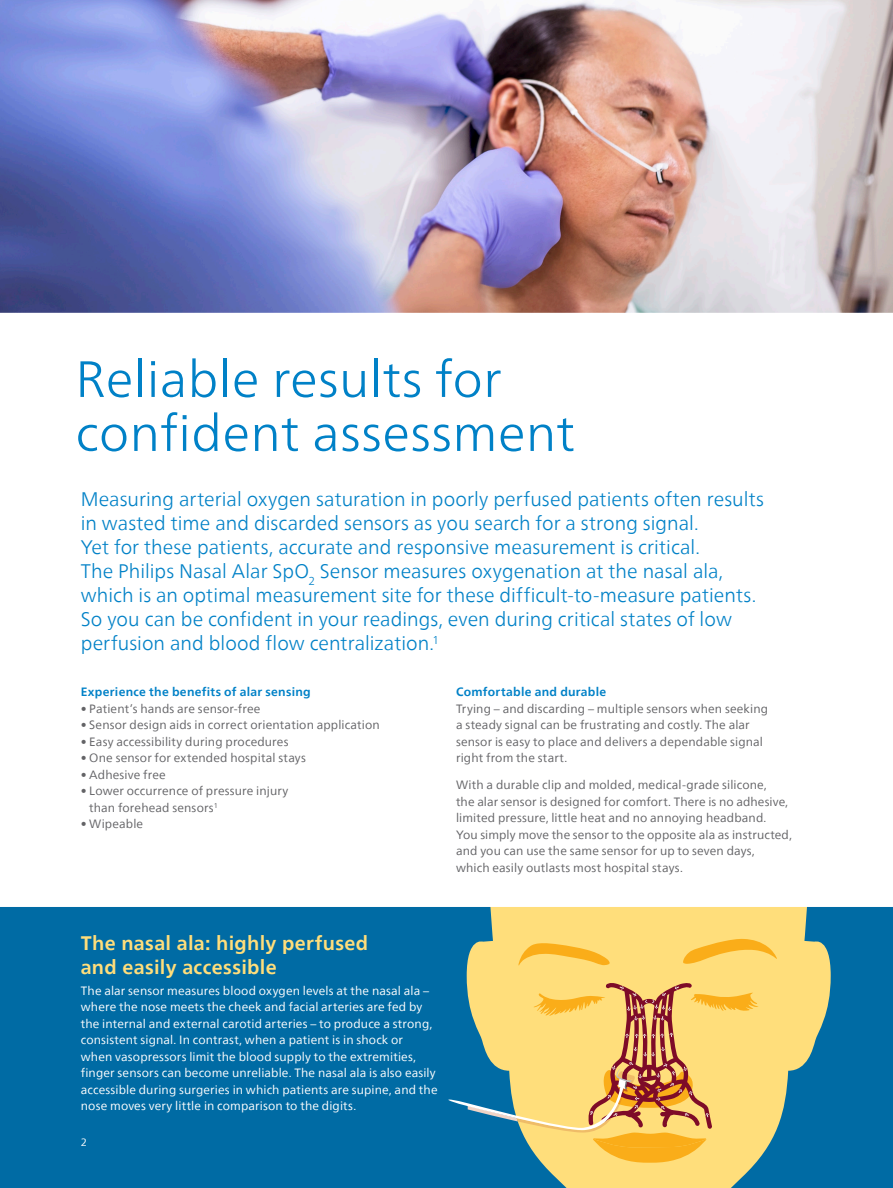
<style>
.page{position:relative;width:893px;height:1188px;background:#fff}
.page>*{position:absolute;margin:0;border:0;box-sizing:border-box;transform-origin:0 0}
._00_Main_Head_40_45_light{font:300 51px/54px "Neue Frutiger World";letter-spacing:.01em;color:#0081c7}
._03_Introduction_13_16{font:300 19.5px/24px "Neue Frutiger World";color:#0081c7}
._02_Body_Text_8_11{font:700 19.5px/24px "Neue Frutiger World";letter-spacing:.015em;color:#ffde7b}
._02_Body_Text_8_11-2{font:12px/16.5px "Neue Frutiger World";letter-spacing:.01em;color:#636366}
._02_Body_Text_8_11-3{font:12px/16.5px "Neue Frutiger World";letter-spacing:.015em;color:#fff}
.Body_Head{font:700 12px "Neue Frutiger World";letter-spacing:.025em;color:#0081c7}
.t1{font:10.5px "Neue Frutiger World";color:#fff}
</style>
<div class="page">
<div style="left:0;top:907px;width:893px;height:281px;background:#006ba4"></div>
<img style="left:0;top:0;width:893px;height:313px">
<hr style="left:892px;top:314px;width:1px;height:295px;background:#6eaedf">
<svg style="left:467px;top:907px;width:364px;height:281px;fill:#ffde7b"></svg>
<svg style="left:683px;top:939px;width:94px;height:25px;background:#fcc952"></svg>
<svg style="left:518px;top:943px;width:92px;height:23px;background:#fcc951"></svg>
<svg style="left:448px;top:982px;width:311px;height:181px"></svg>
<hr style="left:0;top:313px;width:893px;height:3px;background:#fff">
<p class="_00_Main_Head_40_45_light" style="left:75px;top:352px;width:501px">Reliable results for confident assessment</p>
<p class="_03_Introduction_13_16" style="left:81px;top:487px;width:685px">Measuring arterial oxygen saturation in poorly perfused patients often results in wasted time and discarded sensors as you search for a strong signal.<br>Yet for these patients, accurate and responsive measurement is critical.<br>The Philips Nasal Alar SpO<sub>2</sub> Sensor measures oxygenation at the nasal ala, which is an optimal measurement site for these difficult-to-measure patients.<br>So you can be confident in your readings, even during critical states of low perfusion and blood flow centralization.<sup>1</sup></p>
<p class="Body_Head" style="left:81px;top:681px;width:231px">Experience the benefits of alar sensing</p>
<p class="_02_Body_Text_8_11-2" style="left:81px;top:700px;width:181px">• Patient’s hands are sensor-free</p>
<p class="_02_Body_Text_8_11-2" style="left:81px;top:717px;width:301px">• Sensor design aids in correct orientation application</p>
<p class="_02_Body_Text_8_11-2" style="left:81px;top:733px;width:209px">• Easy accessibility during procedures</p>
<p class="_02_Body_Text_8_11-2" style="left:81px;top:750px;width:227px">• One sensor for extended hospital stays</p>
<p class="_02_Body_Text_8_11-2" style="left:81px;top:766px;width:87px">• Adhesive free</p>
<p class="_02_Body_Text_8_11-2" style="left:89px;top:783px;width:201px;text-indent:-9px">• Lower occurrence of pressure injury than forehead sensors<sup>1</sup></p>
<p class="_02_Body_Text_8_11-2" style="left:81px;top:816px;width:64px">• Wipeable</p>
<p class="Body_Head" style="left:456px;top:681px;width:152px">Comfortable and durable</p>
<p class="_02_Body_Text_8_11-2" style="left:456px;top:700px;width:314px">Trying – and discarding – multiple sensors when seeking a steady signal can be frustrating and costly. The alar sensor is easy to place and delivers a dependable signal right from the start.</p>
<p class="_02_Body_Text_8_11-2" style="left:456px;top:777px;width:337px">With a durable clip and molded, medical-grade silicone,<br>the alar sensor is designed for comfort. There is no adhesive, limited pressure, little heat and no annoying headband.<br>You simply move the sensor to the opposite ala as instructed, and you can use the same sensor for up to seven days,<br>which easily outlasts most hospital stays.</p>
<p class="_02_Body_Text_8_11" style="left:81px;top:931px;width:289px">The nasal ala: highly perfused and easily accessible</p>
<p class="_02_Body_Text_8_11-3" style="left:81px;top:982px;width:358px">The alar sensor measures blood oxygen levels at the nasal ala – where the nose meets the cheek and facial arteries are fed by the internal and external carotid arteries – to produce a strong, consistent signal. In contrast, when a patient is in shock or<br>when vasopressors limit the blood supply to the extremities, finger sensors can become unreliable. The nasal ala is also easily accessible during surgeries in which patients are supine, and the nose moves very little in comparison to the digits.</p>
<p class="t1" style="left:81px;top:1134px;width:8px">2</p>
</div>
